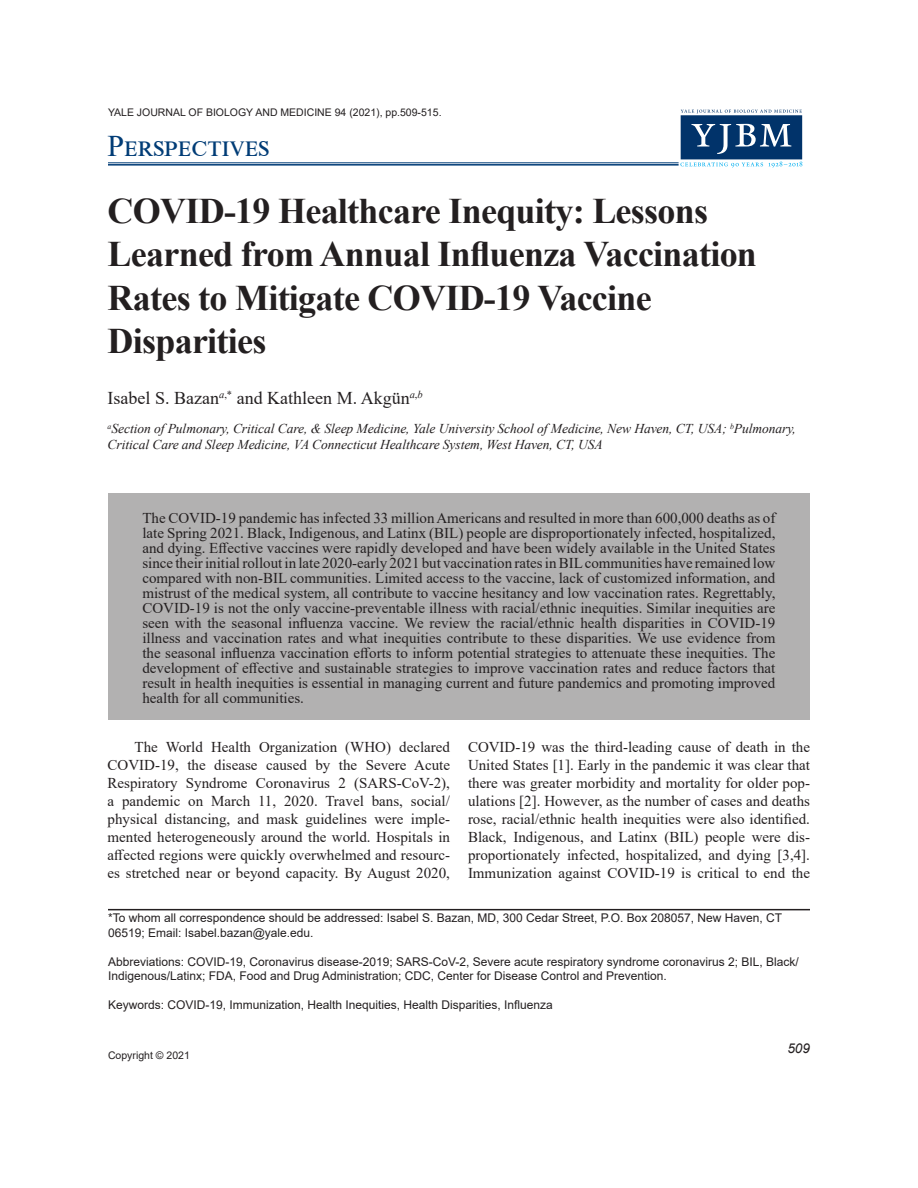
<style>
.page{position:relative;width:918px;height:1188px;background:#fff}
.page>*{position:absolute;margin:0;border:0;box-sizing:border-box;transform-origin:0 0}
.t1{font:700 36px/43.2px "Times New Roman";letter-spacing:-.02em;color:#231f20}
.t2{font:30px "Times New Roman";color:#013c76}
.t3{font:18px "Times New Roman";color:#231f20}
.t4{font:15px/18px "Times New Roman";color:#231f20;text-align:justify}
.t5{font:italic 13.5px/16.2px "Times New Roman";letter-spacing:-.005em;color:#231f20}
.t6{font:italic 13.5px "Arial";color:#231f20}
.t7{font:12px/14.4px "Arial";color:#231f20}
.t8{font:10.5px "Arial";color:#231f20}
</style>
<div class="page">
<svg style="left:680px;top:110px;width:122px;height:58px"></svg>
<hr style="left:108px;top:163px;width:571px;height:1px;background:#013c76">
<hr style="left:108px;top:164px;width:571px;height:2px;background:#013c76">
<div style="left:108px;top:493px;width:702px;height:226px;background:#b2b1b1"></div>
<hr style="left:108px;top:909px;width:702px;height:1px;background:#231f20">
<p class="t8" style="left:108px;top:105px;width:335px">YALE JOURNAL OF BIOLOGY AND MEDICINE 94 (2021), pp.509-515.</p>
<h2 class="t2" style="left:108px;top:124px;width:163px">Perspectives</h2>
<h1 class="t1" style="left:108px;top:188px;width:651px">COVID-19 Healthcare Inequity: Lessons Learned from Annual Influenza Vaccination Rates to Mitigate COVID-19 Vaccine Disparities</h1>
<p class="t3" style="left:108px;top:385px;width:317px">Isabel S. Bazan<sup>a</sup><sup>,*</sup> and Kathleen M. Akgün<sup>a</sup><sup>,</sup><sup>b</sup></p>
<p class="t5" style="left:108px;top:420px;width:690px"><sup>a</sup>Section of Pulmonary, Critical Care, &amp; Sleep Medicine, Yale University School of Medicine, New Haven, CT, USA; <sup>b</sup>Pulmonary,<br>Critical Care and Sleep Medicine, VA Connecticut Healthcare System, West Haven, CT, USA</p>
<p class="t4" style="left:142px;top:510px;width:635px;line-height:15px">The COVID-19 pandemic has infected 33 million Americans and resulted in more than 600,000 deaths as of late Spring 2021. Black, Indigenous, and Latinx (BIL) people are disproportionately infected, hospitalized, and dying. Effective vaccines were rapidly developed and have been widely available in the United States since their initial rollout in late 2020-early 2021 but vaccination rates in BIL communities have remained low compared with non-BIL communities. Limited access to the vaccine, lack of customized information, and mistrust of the medical system, all contribute to vaccine hesitancy and low vaccination rates. Regrettably, COVID-19 is not the only vaccine-preventable illness with racial/ethnic inequities. Similar inequities are seen with the seasonal influenza vaccine. We review the racial/ethnic health disparities in COVID-19 illness and vaccination rates and what inequities contribute to these disparities. We use evidence from the seasonal influenza vaccination efforts to inform potential strategies to attenuate these inequities. The development of effective and sustainable strategies to improve vaccination rates and reduce factors that result in health inequities is essential in managing current and future pandemics and promoting improved health for all communities.</p>
<p class="t4" style="left:108px;top:738px;width:344px;text-indent:27px">The World Health Organization (WHO) declared COVID-19, the disease caused by the Severe Acute Respiratory Syndrome Coronavirus 2 (SARS-CoV-2), a pandemic on March 11, 2020. Travel bans, social/ physical distancing, and mask guidelines were imple&shy;mented heterogeneously around the world. Hospitals in affected regions were quickly overwhelmed and resourc&shy;es stretched near or beyond capacity. By August 2020,</p>
<p class="t4" style="left:468px;top:738px;width:344px">COVID-19 was the third-leading cause of death in the United States [1]. Early in the pandemic it was clear that there was greater morbidity and mortality for older pop&shy;ulations [2]. However, as the number of cases and deaths rose, racial/ethnic health inequities were also identified.<br>Black, Indigenous, and Latinx (BIL) people were dis&shy;proportionately infected, hospitalized, and dying [3,4].<br>Immunization against COVID-19 is critical to end the</p>
<p class="t7" style="left:108px;top:911px;width:676px">*To whom all correspondence should be addressed: Isabel S. Bazan, MD, 300 Cedar Street, P.O. Box 208057, New Haven, CT<br>06519; Email: Isabel.bazan@yale.edu.</p>
<p class="t7" style="left:108px;top:954px;width:692px">Abbreviations: COVID-19, Coronavirus disease-2019; SARS-CoV-2, Severe acute respiratory syndrome coronavirus 2; BIL, Black/<br>Indigenous/Latinx; FDA, Food and Drug Administration; CDC, Center for Disease Control and Prevention.</p>
<p class="t7" style="left:108px;top:997px;width:446px">Keywords: COVID-19, Immunization, Health Inequities, Health Disparities, Influenza</p>
<p class="t8" style="left:108px;top:1048px;width:83px">Copyright © 2021</p>
<p class="t6" style="left:787px;top:1040px;width:24px">509</p>
</div>
